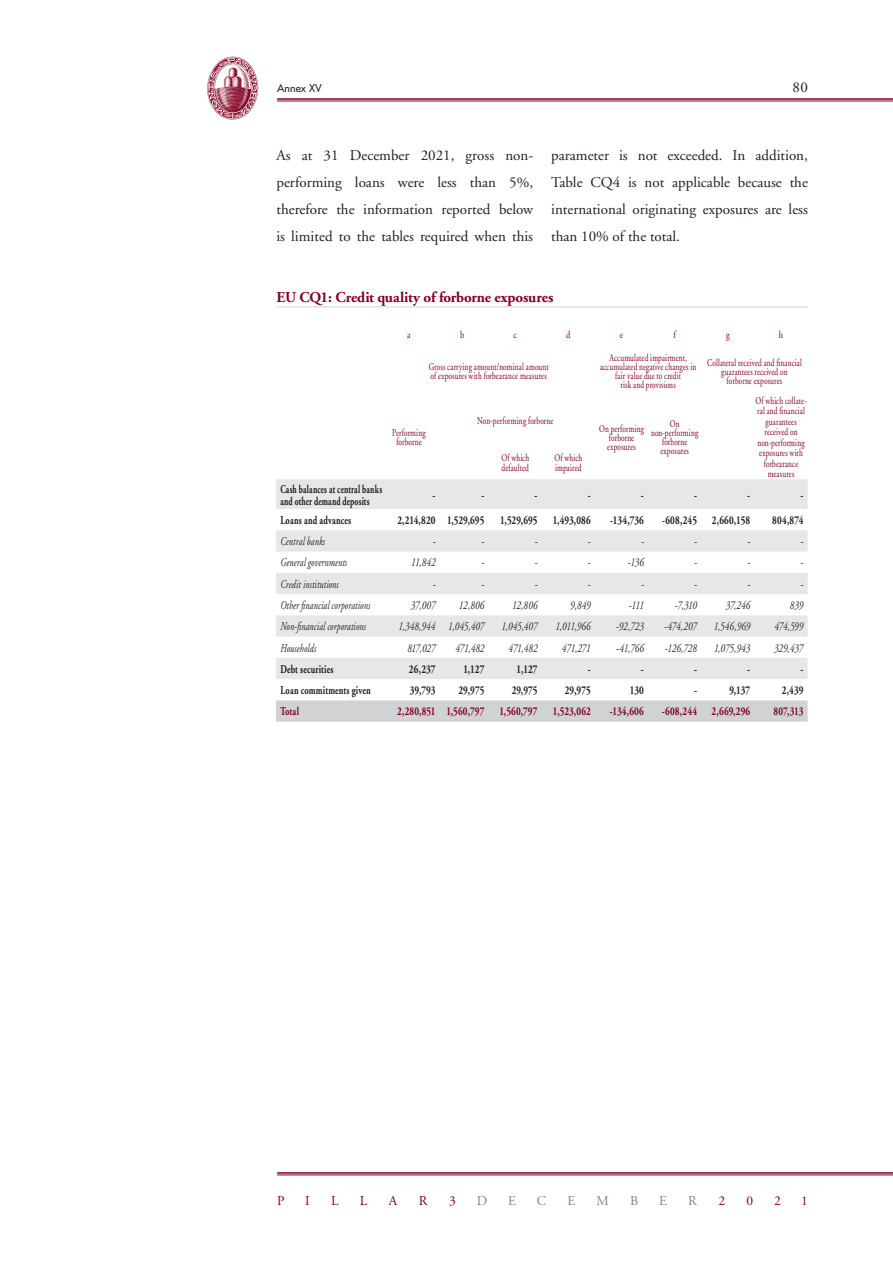
<style>
.page{position:relative;width:893px;height:1263px;background:#fff}
.page>*{position:absolute;margin:0;border:0;box-sizing:border-box;transform-origin:0 0}
.t1{font:15px/27px "Adobe Garamond";color:#231f20;text-align:justify}
.t2{font:700 15px "Adobe Garamond";letter-spacing:-.01em;color:#820122}
.t3{font:13.5px "Adobe Garamond";color:#820122}
.t4{font:13.5px "Adobe Garamond";color:#808285}
.t5{font:italic 12px "Adobe Garamond";letter-spacing:.01em;color:#231f20;scale:.75 1}
.t6{font:700 12px "Adobe Garamond";letter-spacing:.015em;color:#231f20;scale:.75 1}
.t7{font:italic 12px "Adobe Garamond";letter-spacing:.01em;color:#231f20;scale:.7 1}
.t8{font:700 12px "Adobe Garamond";letter-spacing:.02em;color:#820122;scale:.75 1}
.t9{font:700 12px "Adobe Garamond";letter-spacing:.015em;color:#231f20;scale:.7 1}
.t10{font:700 12px/12px "Adobe Garamond";letter-spacing:.015em;color:#231f20;scale:.65 1}
.t11{font:700 12px "Adobe Garamond";letter-spacing:.02em;color:#820122;scale:.7 1}
.t12{font:10.5px/9px "Adobe Garamond";letter-spacing:.02em;color:#820122;text-align:center;scale:.7 1}
.t13{font:10.5px "Adobe Garamond";letter-spacing:.02em;color:#820122;scale:.8 1}
.t14{font:10.5px "Futura";letter-spacing:.01em;color:#231f20}
</style>
<div class="page">
<hr style="left:277px;top:1172px;width:616px;height:2px;background:#820122">
<hr style="left:277px;top:1175px;width:616px;height:1px;background:#820122">
<hr style="left:277px;top:98px;width:616px;height:2px;background:#820122">
<hr style="left:277px;top:101px;width:616px;height:1px;background:#820122">
<img style="left:208px;top:56px;width:51px;height:64px">
<hr style="left:276px;top:306px;width:532px;height:1px;background:#d1d2d4">
<svg style="left:276px;top:479px;width:532px;height:200px;fill:#e6e7e9"></svg>
<svg style="left:276px;top:700px;width:532px;height:22px;background:#d2d3d5"></svg>
<p class="t14" style="left:277px;top:81px;width:46px">Annex XV</p>
<h1 class="t1" style="left:793px;top:74px;width:17px">80</h1>
<h1 class="t1" style="left:276px;top:142px;width:258px">As at 31 December 2021, gross non&shy;performing loans were less than 5%, therefore the information reported below is limited to the tables required when this</h1>
<h1 class="t1" style="left:551px;top:142px;width:258px">parameter is not exceeded. In addition, Table CQ4 is not applicable because the international originating exposures are less than 10% of the total.</h1>
<h1 class="t2" style="left:276px;top:289px;width:279px">EU CQ1: Credit quality of forborne exposures</h1>
<p class="t13" style="left:407px;top:329px;width:6px">a</p>
<p class="t13" style="left:460px;top:329px;width:7px">b</p>
<p class="t13" style="left:514px;top:329px;width:6px">c</p>
<p class="t13" style="left:566px;top:329px;width:7px">d</p>
<p class="t13" style="left:620px;top:329px;width:6px">e</p>
<p class="t13" style="left:673px;top:329px;width:5px">f</p>
<p class="t13" style="left:726px;top:329px;width:6px">g</p>
<p class="t13" style="left:779px;top:329px;width:7px">h</p>
<p class="t12" style="left:429px;top:363px;width:173px;text-align:left">Gross carrying amount/nominal amount of exposures with forbearance measures</p>
<p class="t12" style="left:600px;top:354px;width:139px">Accumulated impairment, accumulated negative changes in fair value due to credit<br>risk and provisions</p>
<p class="t12" style="left:707px;top:358px;width:137px">Collateral received and financial guarantees received on<br>forborne exposures</p>
<p class="t12" style="left:392px;top:428px;width:49px">Performing forborne</p>
<p class="t12" style="left:755px;top:395px;width:75px;line-height:10.5px">Of which collate&shy;ral and financial guarantees received on non-performing exposures with forbearance measures</p>
<p class="t12" style="left:477px;top:416px;width:110px">Non-performing forborne</p>
<p class="t12" style="left:599px;top:424px;width:66px">On performing forborne exposures</p>
<p class="t12" style="left:651px;top:419px;width:69px">On non-performing forborne exposures</p>
<p class="t12" style="left:501px;top:452px;width:41px;line-height:10.5px;text-align:left">Of which defaulted</p>
<p class="t12" style="left:554px;top:452px;width:41px;line-height:10.5px;text-align:left">Of which impaired</p>
<p class="t10" style="left:280px;top:483px;width:158px">Cash balances at central banks and other demand deposits</p>
<p class="t6" style="left:433px;top:488px;width:5px">-</p>
<p class="t6" style="left:481px;top:488px;width:5px">-</p>
<p class="t6" style="left:535px;top:488px;width:5px">-</p>
<p class="t6" style="left:588px;top:488px;width:5px">-</p>
<p class="t6" style="left:641px;top:488px;width:5px">-</p>
<p class="t6" style="left:694px;top:488px;width:5px">-</p>
<p class="t6" style="left:747px;top:488px;width:5px">-</p>
<p class="t6" style="left:800px;top:488px;width:5px">-</p>
<p class="t9" style="left:280px;top:514px;width:103px">Loans and advances</p>
<p class="t6" style="left:397px;top:514px;width:118px">2,214,820 1,529,695</p>
<p class="t6" style="left:500px;top:514px;width:51px">1,529,695</p>
<p class="t6" style="left:553px;top:514px;width:52px">1,493,086</p>
<p class="t6" style="left:610px;top:514px;width:46px">-134,736</p>
<p class="t6" style="left:662px;top:514px;width:119px">-608,245 2,660,158</p>
<p class="t6" style="left:772px;top:514px;width:43px">804,874</p>
<p class="t7" style="left:280px;top:535px;width:65px">Central banks</p>
<p class="t5" style="left:433px;top:535px;width:5px">-</p>
<p class="t5" style="left:482px;top:535px;width:5px">-</p>
<p class="t5" style="left:535px;top:535px;width:5px">-</p>
<p class="t5" style="left:588px;top:535px;width:5px">-</p>
<p class="t5" style="left:641px;top:535px;width:5px">-</p>
<p class="t5" style="left:694px;top:535px;width:5px">-</p>
<p class="t5" style="left:747px;top:535px;width:5px">-</p>
<p class="t5" style="left:800px;top:535px;width:5px">-</p>
<p class="t7" style="left:280px;top:556px;width:97px">General governments</p>
<p class="t5" style="left:411px;top:556px;width:34px">11,842</p>
<p class="t5" style="left:482px;top:556px;width:5px">-</p>
<p class="t5" style="left:535px;top:556px;width:5px">-</p>
<p class="t5" style="left:588px;top:556px;width:5px">-</p>
<p class="t5" style="left:628px;top:556px;width:23px">-136</p>
<p class="t5" style="left:694px;top:556px;width:5px">-</p>
<p class="t5" style="left:747px;top:556px;width:5px">-</p>
<p class="t5" style="left:800px;top:556px;width:5px">-</p>
<p class="t7" style="left:280px;top:577px;width:85px">Credit institutions</p>
<p class="t5" style="left:433px;top:577px;width:5px">-</p>
<p class="t5" style="left:482px;top:577px;width:5px">-</p>
<p class="t5" style="left:535px;top:577px;width:5px">-</p>
<p class="t5" style="left:588px;top:577px;width:5px">-</p>
<p class="t5" style="left:641px;top:577px;width:5px">-</p>
<p class="t5" style="left:694px;top:577px;width:5px">-</p>
<p class="t5" style="left:747px;top:577px;width:5px">-</p>
<p class="t5" style="left:800px;top:577px;width:5px">-</p>
<p class="t7" style="left:280px;top:599px;width:130px">Other financial corporations</p>
<p class="t5" style="left:411px;top:599px;width:34px">37,007</p>
<p class="t5" style="left:459px;top:599px;width:36px">12,806</p>
<p class="t5" style="left:512px;top:599px;width:36px">12,806</p>
<p class="t5" style="left:570px;top:599px;width:29px">9,849</p>
<p class="t5" style="left:629px;top:599px;width:22px">-111</p>
<p class="t5" style="left:675px;top:599px;width:31px">-7,310</p>
<p class="t5" style="left:726px;top:599px;width:34px">37,246</p>
<p class="t5" style="left:790px;top:599px;width:20px">839</p>
<p class="t7" style="left:280px;top:620px;width:124px">Non-financial corporations</p>
<p class="t5" style="left:398px;top:620px;width:116px">1,348,944 1,045,407</p>
<p class="t5" style="left:501px;top:620px;width:50px">1,045,407</p>
<p class="t5" style="left:556px;top:620px;width:48px">1,011,966</p>
<p class="t5" style="left:616px;top:620px;width:39px">-92,723</p>
<p class="t5" style="left:664px;top:620px;width:45px">-474,207</p>
<p class="t5" style="left:714px;top:620px;width:50px">1,546,969</p>
<p class="t5" style="left:774px;top:620px;width:40px">474,599</p>
<p class="t7" style="left:280px;top:641px;width:53px">Households</p>
<p class="t5" style="left:407px;top:641px;width:39px">817,027</p>
<p class="t5" style="left:455px;top:641px;width:40px">471,482</p>
<p class="t5" style="left:509px;top:641px;width:40px">471,482</p>
<p class="t5" style="left:562px;top:641px;width:40px">471,271</p>
<p class="t5" style="left:616px;top:641px;width:38px">-41,766</p>
<p class="t5" style="left:665px;top:641px;width:45px">-126,728</p>
<p class="t5" style="left:714px;top:641px;width:50px">1,075,943</p>
<p class="t5" style="left:774px;top:641px;width:41px">329,437</p>
<p class="t9" style="left:280px;top:662px;width:77px">Debt securities</p>
<p class="t6" style="left:409px;top:662px;width:37px">26,237</p>
<p class="t6" style="left:463px;top:662px;width:29px">1,127</p>
<p class="t6" style="left:517px;top:662px;width:29px">1,127</p>
<p class="t6" style="left:588px;top:662px;width:5px">-</p>
<p class="t6" style="left:641px;top:662px;width:5px">-</p>
<p class="t6" style="left:694px;top:662px;width:5px">-</p>
<p class="t6" style="left:747px;top:662px;width:5px">-</p>
<p class="t6" style="left:800px;top:662px;width:5px">-</p>
<p class="t9" style="left:280px;top:684px;width:131px">Loan commitments given</p>
<p class="t6" style="left:410px;top:684px;width:36px">39,793</p>
<p class="t6" style="left:459px;top:684px;width:36px">29,975</p>
<p class="t6" style="left:512px;top:684px;width:36px">29,975</p>
<p class="t6" style="left:565px;top:684px;width:36px">29,975</p>
<p class="t6" style="left:630px;top:684px;width:20px">130</p>
<p class="t6" style="left:694px;top:684px;width:5px">-</p>
<p class="t6" style="left:729px;top:684px;width:29px">9,137</p>
<p class="t6" style="left:782px;top:684px;width:30px">2,439</p>
<p class="t11" style="left:280px;top:705px;width:28px">Total</p>
<p class="t8" style="left:397px;top:705px;width:118px">2,280,851 1,560,797</p>
<p class="t8" style="left:499px;top:705px;width:52px">1,560,797</p>
<p class="t8" style="left:553px;top:705px;width:52px">1,523,062</p>
<p class="t8" style="left:610px;top:705px;width:47px">-134,606</p>
<p class="t8" style="left:662px;top:705px;width:119px">-608,244 2,669,296</p>
<p class="t8" style="left:773px;top:705px;width:41px">807,313</p>
<p class="t3" style="left:277px;top:1193px;width:9px">P</p>
<p class="t3" style="left:305px;top:1193px;width:6px">I</p>
<p class="t3" style="left:331px;top:1193px;width:9px">L</p>
<p class="t3" style="left:360px;top:1193px;width:9px">L</p>
<p class="t3" style="left:389px;top:1193px;width:10px">A</p>
<p class="t3" style="left:419px;top:1193px;width:10px">R</p>
<p class="t3" style="left:449px;top:1193px;width:8px">3</p>
<p class="t4" style="left:477px;top:1193px;width:12px">D</p>
<p class="t4" style="left:508px;top:1193px;width:9px">E</p>
<p class="t4" style="left:537px;top:1193px;width:11px">C</p>
<p class="t4" style="left:567px;top:1193px;width:9px">E</p>
<p class="t4" style="left:597px;top:1193px;width:14px">M</p>
<p class="t4" style="left:630px;top:1193px;width:10px">B</p>
<p class="t4" style="left:659px;top:1193px;width:9px">E</p>
<p class="t4" style="left:688px;top:1193px;width:10px">R</p>
<p class="t3" style="left:719px;top:1193px;width:8px">2</p>
<p class="t3" style="left:746px;top:1193px;width:8px">0</p>
<p class="t3" style="left:774px;top:1193px;width:8px">2</p>
<p class="t3" style="left:801px;top:1193px;width:8px">1</p>
</div>
